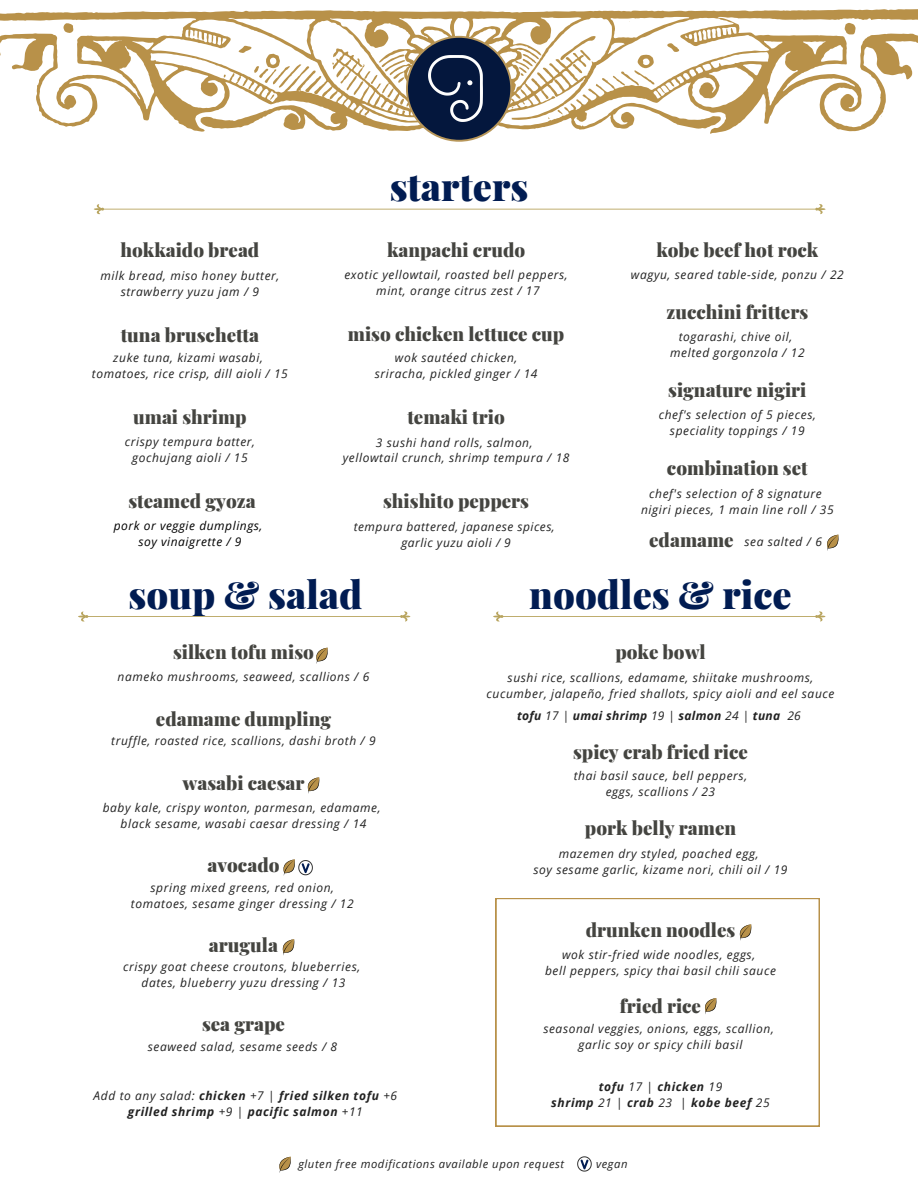
<style>
.page{position:relative;width:918px;height:1188px;background:#fff}
.page>*{position:absolute;margin:0;border:0;box-sizing:border-box;transform-origin:0 0}
.t1{font:900 38.1px "Playfair Display";color:#011c52}
.t2{font:900 18.75px "Playfair Display";color:#444440}
.t3{font:italic 12px/15.8px "Open Sans";letter-spacing:.05em;color:#222;text-align:center}
.t4{font:italic 700 12px/16px "Open Sans";letter-spacing:.05em;color:#222;text-align:center}
.t5{font:italic 12px/16px "Open Sans";letter-spacing:.045em;color:#000;text-align:center}
.t6{font:italic 700 12px "Open Sans";letter-spacing:.025em;color:#222}
.t7{font:italic 11.25px "Open Sans";letter-spacing:.05em;color:#222}
.s1{font-family:"Playfair Display";font-weight:900;font-style:normal;font-size:18.75px;color:#444440}
.s2{font-weight:400}
.s3{font-weight:400;font-style:normal}
</style>
<div class="page">
<svg style="left:279px;top:1156px;width:12px;height:17px"></svg>
<svg style="left:496px;top:898px;width:324px;height:228px"></svg>
<svg style="left:735px;top:920px;width:20px;height:21px"></svg>
<svg style="left:700px;top:993px;width:20px;height:22px"></svg>
<svg style="left:94px;top:204px;width:732px;height:10px"></svg>
<svg style="left:78px;top:611px;width:332px;height:11px"></svg>
<svg style="left:282px;top:939px;width:13px;height:17px"></svg>
<svg style="left:307px;top:777px;width:13px;height:17px"></svg>
<svg style="left:493px;top:611px;width:333px;height:11px"></svg>
<svg style="left:0;top:9px;width:918px;height:125px"></svg>
<svg style="left:371px;top:36px;width:142px;height:106px"></svg>
<img style="left:428px;top:55px;width:54px;height:67px">
<svg style="left:827px;top:534px;width:12px;height:17px"></svg>
<svg style="left:577px;top:1156px;width:15px;height:16px"></svg>
<svg style="left:283px;top:859px;width:30px;height:17px"></svg>
<svg style="left:316px;top:647px;width:12px;height:17px"></svg>
<h2 class="t2" style="left:121px;top:237px;width:140px">hokkaido bread</h2>
<p class="t3" style="left:100px;top:267px;width:181px">milk bread, miso honey butter, strawberry yuzu jam / 9</p>
<h2 class="t2" style="left:121px;top:321px;width:140px">tuna bruschetta</h2>
<p class="t3" style="left:92px;top:350px;width:197px">zuke tuna, kizami wasabi, tomatoes, rice crisp, dill aioli / 15</p>
<h2 class="t2" style="left:133px;top:404px;width:115px">umai shrimp</h2>
<p class="t3" style="left:125px;top:434px;width:132px">crispy tempura batter, gochujang aioli / 15</p>
<h2 class="t2" style="left:128px;top:487px;width:129px">steamed gyoza</h2>
<p class="t5" style="left:114px;top:518px;width:150px">pork or veggie dumplings, soy vinaigrette / 9</p>
<h1 class="t1" style="left:390px;top:160px;width:140px">starters</h1>
<h2 class="t2" style="left:387px;top:237px;width:140px">kanpachi crudo</h2>
<p class="t3" style="left:344px;top:267px;width:225px">exotic yellowtail, roasted bell peppers, mint, orange citrus zest / 17</p>
<h2 class="t2" style="left:348px;top:320px;width:218px">miso chicken lettuce cup</h2>
<p class="t3" style="left:375px;top:350px;width:164px">wok sautéed chicken, sriracha, pickled ginger / 14</p>
<h2 class="t2" style="left:407px;top:403px;width:99px">temaki trio</h2>
<p class="t3" style="left:343px;top:434px;width:228px">3 sushi hand rolls, salmon,<br>yellowtail crunch, shrimp tempura / 18</p>
<h2 class="t2" style="left:383px;top:488px;width:148px">shishito peppers</h2>
<p class="t3" style="left:354px;top:518px;width:203px">tempura battered, japanese spices, garlic yuzu aioli / 9</p>
<h2 class="t2" style="left:656px;top:237px;width:164px">kobe beef hot rock</h2>
<p class="t3" style="left:631px;top:267px;width:215px">wagyu, seared table-side, ponzu / 22</p>
<h2 class="t2" style="left:667px;top:299px;width:143px">zucchini fritters</h2>
<p class="t3" style="left:670px;top:329px;width:136px">togarashi, chive oil, melted gorgonzola / 12</p>
<h2 class="t2" style="left:668px;top:377px;width:140px">signature nigiri</h2>
<p class="t3" style="left:659px;top:406px;width:159px">chef's selection of 5 pieces, speciality toppings / 19</p>
<h2 class="t2" style="left:667px;top:455px;width:142px">combination set</h2>
<p class="t3" style="left:641px;top:485px;width:194px">chef's selection of 8 signature nigiri pieces, 1 main line roll / 35</p>
<p class="t3" style="left:649px;top:534px;width:174px"><span class="s1">edamame</span> sea salted / 6</p>
<h1 class="t1" style="left:129px;top:568px;width:235px">soup &amp; salad</h1>
<h2 class="t2" style="left:173px;top:639px;width:142px">silken tofu miso</h2>
<p class="t3" style="left:118px;top:669px;width:253px">nameko mushrooms, seaweed, scallions / 6</p>
<h2 class="t2" style="left:156px;top:705px;width:177px">edamame dumpling</h2>
<p class="t3" style="left:111px;top:733px;width:266px">truffle, roasted rice, scallions, dashi broth / 9</p>
<h2 class="t2" style="left:183px;top:770px;width:123px">wasabi caesar</h2>
<p class="t3" style="left:103px;top:799px;width:279px">baby kale, crispy wonton, parmesan, edamame, black sesame, wasabi caesar dressing / 14</p>
<h2 class="t2" style="left:207px;top:852px;width:74px">avocado</h2>
<p class="t3" style="left:131px;top:879px;width:224px">spring mixed greens, red onion, tomatoes, sesame ginger dressing / 12</p>
<h2 class="t2" style="left:209px;top:932px;width:71px">arugula</h2>
<p class="t3" style="left:123px;top:958px;width:239px">crispy goat cheese croutons, blueberries, dates, blueberry yuzu dressing / 13</p>
<h2 class="t2" style="left:202px;top:1011px;width:84px">sea grape</h2>
<p class="t3" style="left:148px;top:1038px;width:191px">seaweed salad, sesame seeds / 8</p>
<p class="t4" style="left:94px;top:1087px;width:305px"><span class="s2">Add to any salad:</span> chicken <span class="s2">+7</span> <span class="s3">|</span> fried silken tofu <span class="s2">+6 </span>grilled shrimp <span class="s2">+9</span> <span class="s3">|</span> pacific salmon <span class="s2">+11</span></p>
<h1 class="t1" style="left:529px;top:568px;width:264px">noodles &amp; rice</h1>
<h2 class="t2" style="left:615px;top:639px;width:92px">poke bowl</h2>
<p class="t3" style="left:487px;top:669px;width:349px">sushi rice, scallions, edamame, shiitake mushrooms, cucumber, jalapeño, fried shallots, spicy aioli and eel sauce</p>
<p class="t6" style="left:517px;top:707px;width:285px">tofu <span class="s2">17 |</span> umai shrimp <span class="s2">19 |</span> salmon <span class="s2">24 |</span> tuna <span class="s2">26</span></p>
<h2 class="t2" style="left:573px;top:739px;width:176px">spicy crab fried rice</h2>
<p class="t3" style="left:574px;top:768px;width:175px">thai basil sauce, bell peppers, eggs, scallions / 23</p>
<h2 class="t2" style="left:585px;top:815px;width:153px">pork belly ramen</h2>
<p class="t3" style="left:533px;top:845px;width:256px">mazemen dry styled, poached egg,<br>soy sesame garlic, kizame nori, chili oil / 19</p>
<h2 class="t2" style="left:586px;top:916px;width:151px">drunken noodles</h2>
<p class="t3" style="left:545px;top:947px;width:232px">wok stir-fried wide noodles, eggs,<br>bell peppers, spicy thai basil chili sauce</p>
<h2 class="t2" style="left:620px;top:993px;width:83px">fried rice</h2>
<p class="t3" style="left:543px;top:1021px;width:232px">seasonal veggies, onions, eggs, scallion, garlic soy or spicy chili basil</p>
<p class="t4" style="left:551px;top:1078px;width:220px">tofu <span class="s2">17</span> <span class="s3">|</span> chicken <span class="s2">19<br></span>shrimp <span class="s2">21</span> <span class="s3">|</span> crab <span class="s2">23</span> <span class="s3">|</span> kobe beef <span class="s2">25</span></p>
<p class="t7" style="left:298px;top:1156px;width:267px">gluten free modifications available upon request</p>
<p class="t7" style="left:596px;top:1156px;width:33px">vegan</p>
</div>
